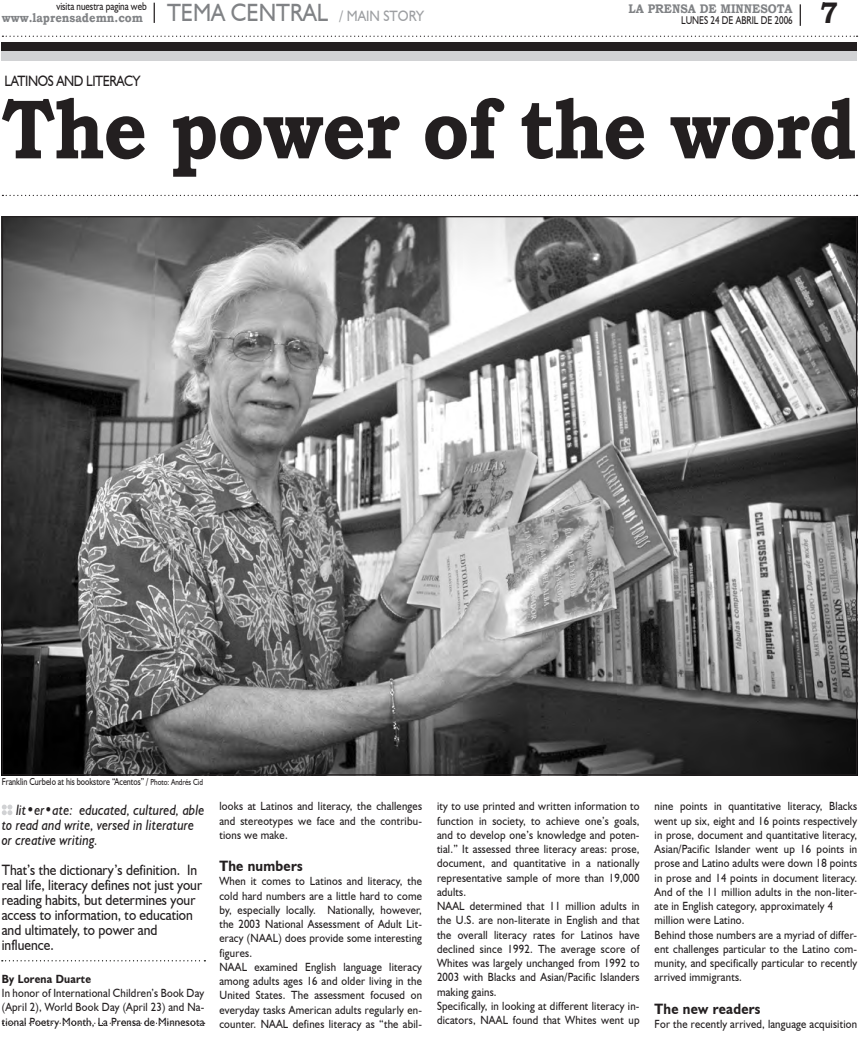
<style>
.page{position:relative;width:859px;height:1039px;background:#fff}
.page>*{position:absolute;margin:0;border:0;box-sizing:border-box;transform-origin:0 0}
.t1{font:700 84.38px "Bookman Old Style";letter-spacing:-.02em;color:#231f20;scale:.9 1}
.t2{font:25px "Humanist 521 BT";color:#808285;scale:.9 1}
.t3{font:15px/15px "Humanist 521 BT";color:#231f20;scale:.9 1}
.t4{font:italic 15px/15px "Humanist 521 BT";color:#231f20;scale:.9 1}
.t5{font:700 15px "Humanist 521 BT";letter-spacing:.02em;color:#231f20;scale:.9 1}
.t6{font:15px "Humanist 521 BT";color:#231f20;scale:.87 1}
.t7{font:700 12.5px "Bookman Old Style";color:#808285;scale:.9 1}
.t8{font:11.88px/14.2px "Humanist 521 BT";letter-spacing:.02em;color:#231f20;scale:.9 1}
.t9{font:11.25px "Humanist 521 BT";color:#231f20;scale:.8 1}
.t10{font:10px "Humanist 521 BT";color:#231f20;scale:.8 1}
.s1{font-size:15px;color:#9d9fa2}
.s2{font-size:8.75px}
.s3{font-weight:700}
</style>
<div class="page">
<hr style="left:799px;top:4px;width:2px;height:22px;background:#231f20">
<svg style="left:2px;top:36px;width:855px;height:1px"></svg>
<svg style="left:154px;top:3px;width:1px;height:20px"></svg>
<div style="left:2px;top:43px;width:855px;height:9px;background:#231f20"></div>
<div style="left:2px;top:52px;width:855px;height:9px;background:#d1d2d4"></div>
<svg style="left:2px;top:195px;width:855px;height:1px"></svg>
<svg style="left:2px;top:804px;width:10px;height:11px"></svg>
<svg style="left:2px;top:1022px;width:203px;height:2px"></svg>
<img style="left:4px;top:218px;width:851px;height:555px">
<svg style="left:2px;top:960px;width:203px;height:1px"></svg>
<p class="t9" style="left:56px;top:0;width:114px">visita nuestra pagina web</p>
<p class="t2" style="left:167px;top:-3px;width:287px">TEMA CENTRAL <span class="s1">/ MAIN STORY</span></p>
<p class="t7" style="left:628px;top:-1px;width:184px">LA PRENSA DE MINNESOTA</p>
<p class="t7" style="left:2px;top:9px;width:158px">www.laprensademn.com</p>
<p class="t9" style="left:681px;top:13px;width:141px">LUNES 24 DE ABRIL DE 2006</p>
<p class="t6" style="left:5px;top:72px;width:17px">Latinos</p>
<p class="t6" style="left:56px;top:72px;width:12px">and</p>
<p class="t6" style="left:86px;top:72px;width:9px">literacy</p>
<p class="t1" style="left:2px;top:68px;width:951px">The power of the word</p>
<p class="t10" style="left:2px;top:775px;width:253px">Franklin Curbelo at his bookstore “Acentos” / <span class="s2">Photo: Andrés Cid</span></p>
<p class="t4" style="left:2px;top:802px;width:226px;text-indent:14px">lit•er•ate: educated, cultured, able to read and write, versed in literature or creative writing.</p>
<p class="t3" style="left:2px;top:862px;width:224px">That’s the dictionary’s definition. In real life, literacy defines not just your reading habits, but determines your access to information, to education and ultimately, to power and influence.</p>
<p class="t8" style="left:2px;top:971px;width:226px"><span class="s3">By Lorena Duarte<br></span>In honor of International Children’s Book Day (April 2), World Book Day (April 23) and Na&shy;tional Poetry Month, La Prensa de Minnesota</p>
<p class="t8" style="left:219px;top:799px;width:227px;text-align:justify">looks at Latinos and literacy, the challenges and stereotypes we face and the contribu&shy;tions we make.</p>
<p class="t5" style="left:219px;top:856px;width:94px">The numbers</p>
<p class="t8" style="left:219px;top:874px;width:227px">When it comes to Latinos and literacy, the cold hard numbers are a little hard to come by, especially locally. Nationally, however, the 2003 National Assessment of Adult Lit&shy;eracy (NAAL) does provide some interesting figures.<br>NAAL examined English language literacy among adults ages 16 and older living in the United States. The assessment focused on everyday tasks American adults regularly en&shy;counter. NAAL defines literacy as “the abil-</p>
<p class="t8" style="left:437px;top:799px;width:227px">ity to use printed and written information to function in society, to achieve one’s goals, and to develop one’s knowledge and poten&shy;tial.” It assessed three literacy areas: prose, document, and quantitative in a nationally representative sample of more than 19,000 adults.<br>NAAL determined that 11 million adults in the U.S. are non-literate in English and that the overall literacy rates for Latinos have declined since 1992. The average score of Whites was largely unchanged from 1992 to 2003 with Blacks and Asian/Pacific Islanders making gains.<br>Specifically, in looking at different literacy in&shy;dicators, NAAL found that Whites went up</p>
<p class="t8" style="left:654px;top:799px;width:227px">nine points in quantitative literacy, Blacks went up six, eight and 16 points respectively in prose, document and quantitative literacy, Asian/Pacific Islander went up 16 points in prose and Latino adults were down 18 points in prose and 14 points in document literacy.<br>And of the 11 million adults in the non-liter&shy;ate in English category, approximately 4 million were Latino.<br>Behind those numbers are a myriad of differ&shy;ent challenges particular to the Latino com&shy;munity, and specifically particular to recently arrived immigrants.</p>
<p class="t5" style="left:654px;top:999px;width:119px">The new readers</p>
<p class="t8" style="left:654px;top:1016px;width:226px">For the recently arrived, language acquisition</p>
</div>
